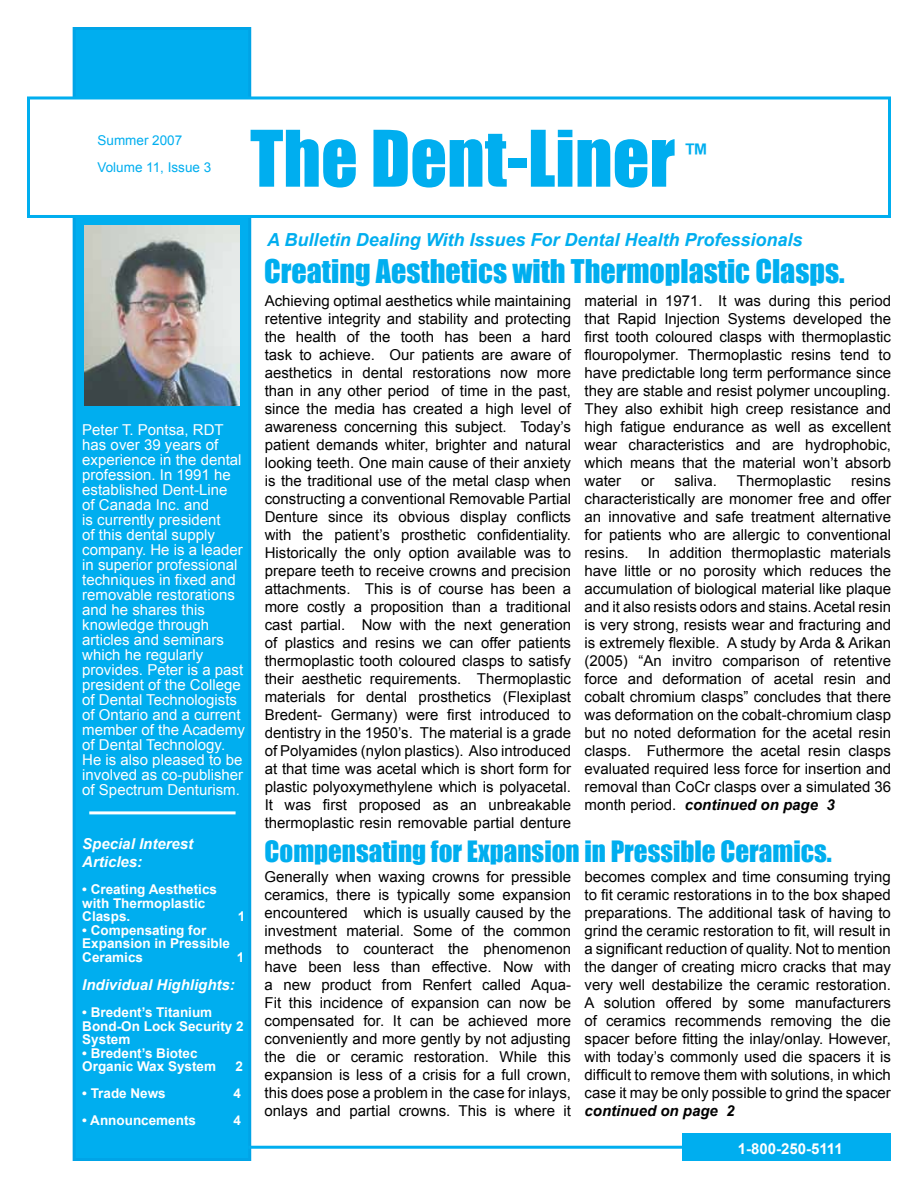
<style>
.page{position:relative;width:918px;height:1188px;background:#fff}
.page>*{position:absolute;margin:0;border:0;box-sizing:border-box;transform-origin:0 0}
.t1{font:72px "Impact";color:#00aeef}
.t2{font:30px "Impact";color:#00aeef}
.t3{font:27px "Impact";color:#00aeef}
.t4{font:italic 700 18px "Arial";color:#00aeef}
.t5{font:15px/18px "Arial";color:#000;text-align:justify}
.t6{font:15px/15px "Arial";color:#fff}
.t7{font:italic 700 15px/18px "Arial";color:#fff}
.t8{font:italic 700 15px "Arial";color:#000}
.t9{font:700 15px "Arial";color:#fff}
.t10{font:700 13.5px/13.5px "Arial";color:#fff}
.t11{font:13.5px/27px "Arial";color:#00aeef}
.s1{font-weight:700;font-style:italic}
</style>
<div class="page">
<div style="left:74px;top:28px;width:176px;height:1132px;background:#00aeef"></div>
<div style="left:73px;top:27px;width:178px;height:1134px;border:3px solid #00a4e7"></div>
<div style="left:27px;top:96px;width:864px;height:122px;background:#fff;border:3px solid #00aeef"></div>
<hr style="left:248px;top:1146px;width:448px;height:3px;background:#00aeef">
<div style="left:682px;top:1133px;width:209px;height:28px;background:#00aeef"></div>
<hr style="left:89px;top:811px;width:147px;height:3px;background:#fff">
<img style="left:84px;top:226px;width:155px;height:179px">
<p class="t11" style="left:98px;top:126px;width:115px">Summer 2007<br>Volume 11, Issue 3</p>
<h1 class="t1" style="left:250px;top:103px;width:427px">The Dent-Liner</h1>
<h3 class="t3" style="left:685px;top:134px;width:23px">™</h3>
<p class="t4" style="left:267px;top:228px;width:537px">A Bulletin Dealing With Issues For Dental Health Professionals</p>
<h2 class="t2" style="left:264px;top:248px;width:582px">Creating Aesthetics with Thermoplastic Clasps.</h2>
<p class="t6" style="left:82px;top:423px;width:164px">Peter T. Pontsa, RDT has over 39 years of experience in the dental profession. In 1991 he established Dent-Line<br>of Canada Inc. and<br>is currently president<br>of this dental supply company. He is a leader in superior professional techniques in fixed and removable restorations and he shares this knowledge through articles and seminars which he regularly provides. Peter is a past president of the College of Dental Technologists of Ontario and a current member of the Academy of Dental Technology.<br>He is also pleased to be involved as co-publisher of Spectrum Denturism.</p>
<p class="t7" style="left:82px;top:836px;width:112px">Special Interest<br>Articles:</p>
<p class="t10" style="left:82px;top:883px;width:136px">• Creating Aesthetics with Thermoplastic<br>Clasps.</p>
<p class="t10" style="left:238px;top:910px;width:9px">1</p>
<p class="t10" style="left:82px;top:924px;width:149px">• Compensating for<br>Expansion in Pressible<br>Ceramics</p>
<p class="t10" style="left:237px;top:951px;width:9px">1</p>
<p class="t7" style="left:82px;top:977px;width:154px">Individual Highlights:</p>
<p class="t10" style="left:82px;top:1006px;width:163px">• Bredent’s Titanium<br>Bond-On Lock Security 2<br>System</p>
<p class="t10" style="left:82px;top:1047px;width:135px">• Bredent’s Biotec<br>Organic Wax System</p>
<p class="t10" style="left:235px;top:1060px;width:9px">2</p>
<p class="t10" style="left:82px;top:1087px;width:85px">• Trade News</p>
<p class="t10" style="left:233px;top:1087px;width:9px">4</p>
<p class="t10" style="left:82px;top:1114px;width:115px">• Announcements</p>
<p class="t10" style="left:234px;top:1114px;width:9px">4</p>
<p class="t5" style="left:265px;top:292px;width:308px">Achieving optimal aesthetics while maintaining retentive integrity and stability and protecting the health of the tooth has been a hard task to achieve. Our patients are aware of aesthetics in dental restorations now more than in any other period of time in the past, since the media has created a high level of awareness concerning this subject. Today’s patient demands whiter, brighter and natural looking teeth. One main cause of their anxiety is the traditional use of the metal clasp when constructing a conventional Removable Partial Denture since its obvious display conflicts with the patient’s prosthetic confidentiality.<br>Historically the only option available was to prepare teeth to receive crowns and precision attachments. This is of course has been a more costly a proposition than a traditional cast partial. Now with the next generation of plastics and resins we can offer patients thermoplastic tooth coloured clasps to satisfy their aesthetic requirements. Thermoplastic materials for dental prosthetics (Flexiplast Bredent- Germany) were first introduced to dentistry in the 1950’s. The material is a grade of Polyamides (nylon plastics). Also introduced at that time was acetal which is short form for plastic polyoxymethylene which is polyacetal.<br>It was first proposed as an unbreakable thermoplastic resin removable partial denture</p>
<p class="t5" style="left:585px;top:292px;width:308px">material in 1971. It was during this period that Rapid Injection Systems developed the first tooth coloured clasps with thermoplastic flouropolymer. Thermoplastic resins tend to have predictable long term performance since they are stable and resist polymer uncoupling.<br>They also exhibit high creep resistance and high fatigue endurance as well as excellent wear characteristics and are hydrophobic, which means that the material won’t absorb water</p>
<p class="t5" style="left:585px;top:472px;width:308px;text-indent:266px">resins characteristically are monomer free and offer an innovative and safe treatment alternative for patients who are allergic to conventional resins.</p>
<p class="t5" style="left:641px;top:472px;width:15px">or</p>
<p class="t5" style="left:675px;top:472px;width:44px">saliva.</p>
<p class="t5" style="left:737px;top:472px;width:96px">Thermoplastic</p>
<p class="t5" style="left:585px;top:544px;width:308px;text-indent:63px">In addition thermoplastic materials have little or no porosity which reduces the accumulation of biological material like plaque and it also resists odors and stains. Acetal resin is very strong, resists wear and fracturing and is extremely flexible. A study by Arda &amp; Arikan (2005) “An invitro comparison of retentive force and deformation of acetal resin and cobalt chromium clasps” concludes that there was deformation on the cobalt-chromium clasp but no noted deformation for the acetal resin clasps. Futhermore the acetal resin clasps evaluated required less force for insertion and removal than CoCr clasps over a simulated 36 month period. <span class="s1">continued on page 3</span></p>
<h3 class="t3" style="left:265px;top:830px;width:569px">Compensating for Expansion in Pressible Ceramics.</h3>
<p class="t5" style="left:265px;top:868px;width:308px">Generally when waxing crowns for pressible ceramics, there is typically some expansion encountered which is usually caused by the investment material. Some of the common methods to counteract the phenomenon have been less than effective. Now with a new product from Renfert called Aqua-Fit this incidence of expansion can now be compensated for. It can be achieved more conveniently and more gently by not adjusting the die or ceramic restoration. While this expansion is less of a crisis for a full crown, this does pose a problem in the case for inlays, onlays and partial crowns. This is where it</p>
<p class="t5" style="left:585px;top:868px;width:308px">becomes complex and time consuming trying to fit ceramic restorations in to the box shaped preparations. The additional task of having to grind the ceramic restoration to fit, will result in a significant reduction of quality. Not to mention the danger of creating micro cracks that may very well destabilize the ceramic restoration.<br>A solution offered by some manufacturers of ceramics recommends removing the die spacer before fitting the inlay/onlay. However, with today’s commonly used die spacers it is difficult to remove them with solutions, in which case it may be only possible to grind the spacer</p>
<p class="t8" style="left:585px;top:1101px;width:152px">continued on page 2</p>
<p class="t9" style="left:738px;top:1139px;width:107px">1-800-250-5111</p>
</div>
